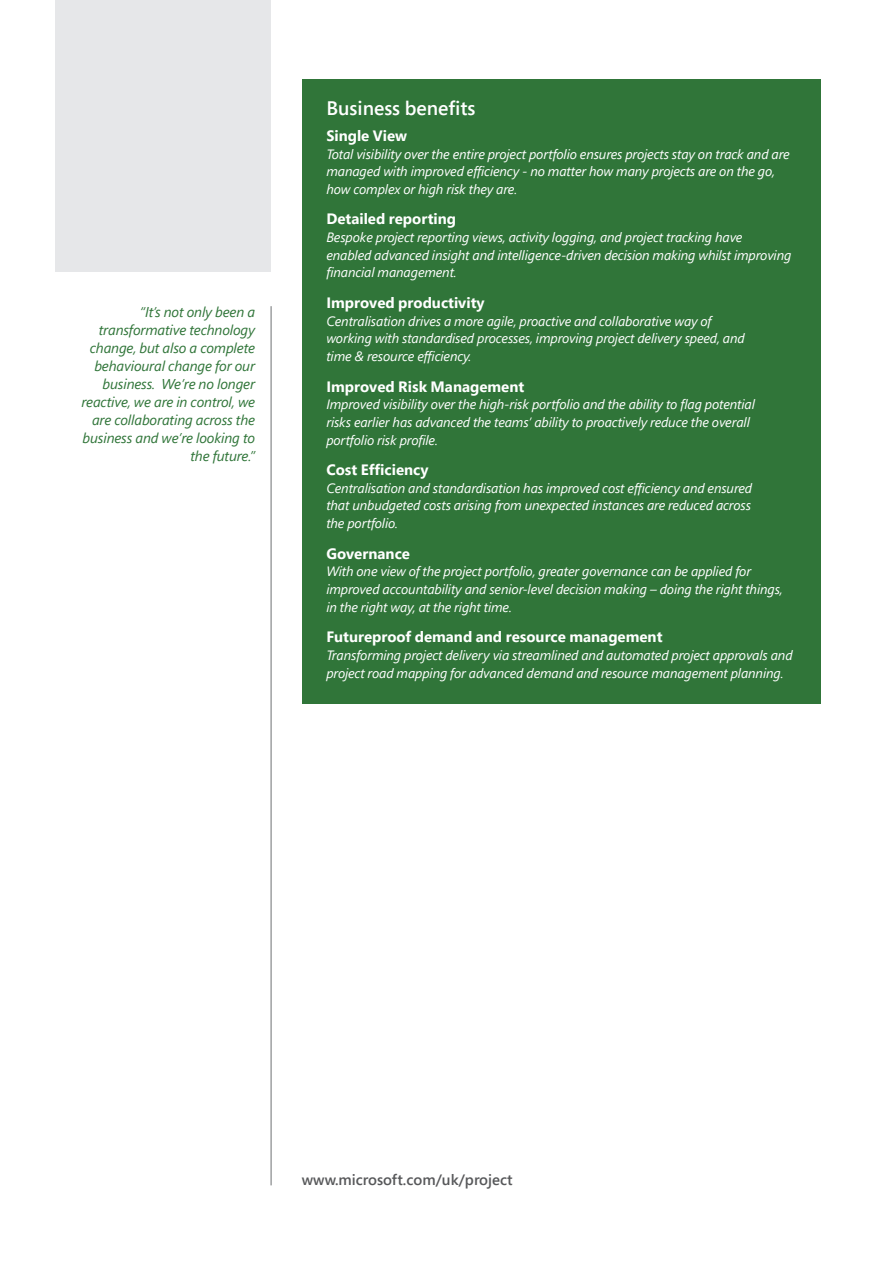
<style>
.page{position:relative;width:893px;height:1263px;background:#fff}
.page>*{position:absolute;margin:0;border:0;box-sizing:border-box;transform-origin:0 0}
.t1{font:600 19.5px "Segoe Pro";color:#fff}
.t2{font:700 15px "Segoe Pro";color:#fff}
.t3{font:600 15px "Segoe Pro";color:#57585a}
.t4{font:italic 14.25px/18px "Segoe Pro";letter-spacing:-.01em;color:#307539;text-align:right}
.t5{font:italic 13.5px/17.7px "Segoe Pro";letter-spacing:-.01em;color:#fff}
</style>
<div class="page">
<hr style="left:271px;top:306px;width:1px;height:879px;background:#6e7173">
<div style="left:55px;top:0;width:216px;height:271px;background:#e6e7e9"></div>
<div style="left:302px;top:80px;width:519px;height:624px;background:#307539"></div>
<p class="t4" style="left:82px;top:302px;width:175px">“It’s not only been a transformative technology change, but also a complete behavioural change for our business. We’re no longer reactive, we are in control, we are collaborating across the business and we’re looking to the future.”</p>
<h1 class="t1" style="left:326px;top:94px;width:151px">Business benefits</h1>
<p class="t2" style="left:326px;top:125px;width:82px">Single View</p>
<p class="t5" style="left:326px;top:145px;width:465px">Total visibility over the entire project portfolio ensures projects stay on track and are managed with improved efficiency - no matter how many projects are on the go, how complex or high risk they are.</p>
<p class="t2" style="left:326px;top:208px;width:131px">Detailed reporting</p>
<p class="t5" style="left:326px;top:228px;width:467px">Bespoke project reporting views, activity logging, and project tracking have<br>enabled advanced insight and intelligence-driven decision making whilst improving financial management.</p>
<p class="t2" style="left:326px;top:292px;width:160px">Improved productivity</p>
<p class="t5" style="left:326px;top:312px;width:420px">Centralisation drives a more agile, proactive and collaborative way of working with standardised processes, improving project delivery speed, and time &amp; resource efficiency.</p>
<p class="t2" style="left:326px;top:375px;width:199px">Improved Risk Management</p>
<p class="t5" style="left:326px;top:395px;width:430px">Improved visibility over the high-risk portfolio and the ability to flag potential risks earlier has advanced the teams’ ability to proactively reduce the overall portfolio risk profile.</p>
<p class="t2" style="left:326px;top:459px;width:104px">Cost Efficiency</p>
<p class="t5" style="left:326px;top:479px;width:427px;text-align:justify">Centralisation and standardisation has improved cost efficiency and ensured that unbudgeted costs arising from unexpected instances are reduced across the portfolio.</p>
<p class="t2" style="left:326px;top:543px;width:85px">Governance</p>
<p class="t5" style="left:326px;top:562px;width:458px">With one view of the project portfolio, greater governance can be applied for improved accountability and senior-level decision making – doing the right things, in the right way, at the right time.</p>
<p class="t2" style="left:326px;top:626px;width:338px">Futureproof demand and resource management</p>
<p class="t5" style="left:326px;top:646px;width:468px">Transforming project delivery via streamlined and automated project approvals and project road mapping for advanced demand and resource management planning.</p>
<p class="t3" style="left:302px;top:1169px;width:212px">www.microsoft.com/uk/project</p>
</div>
